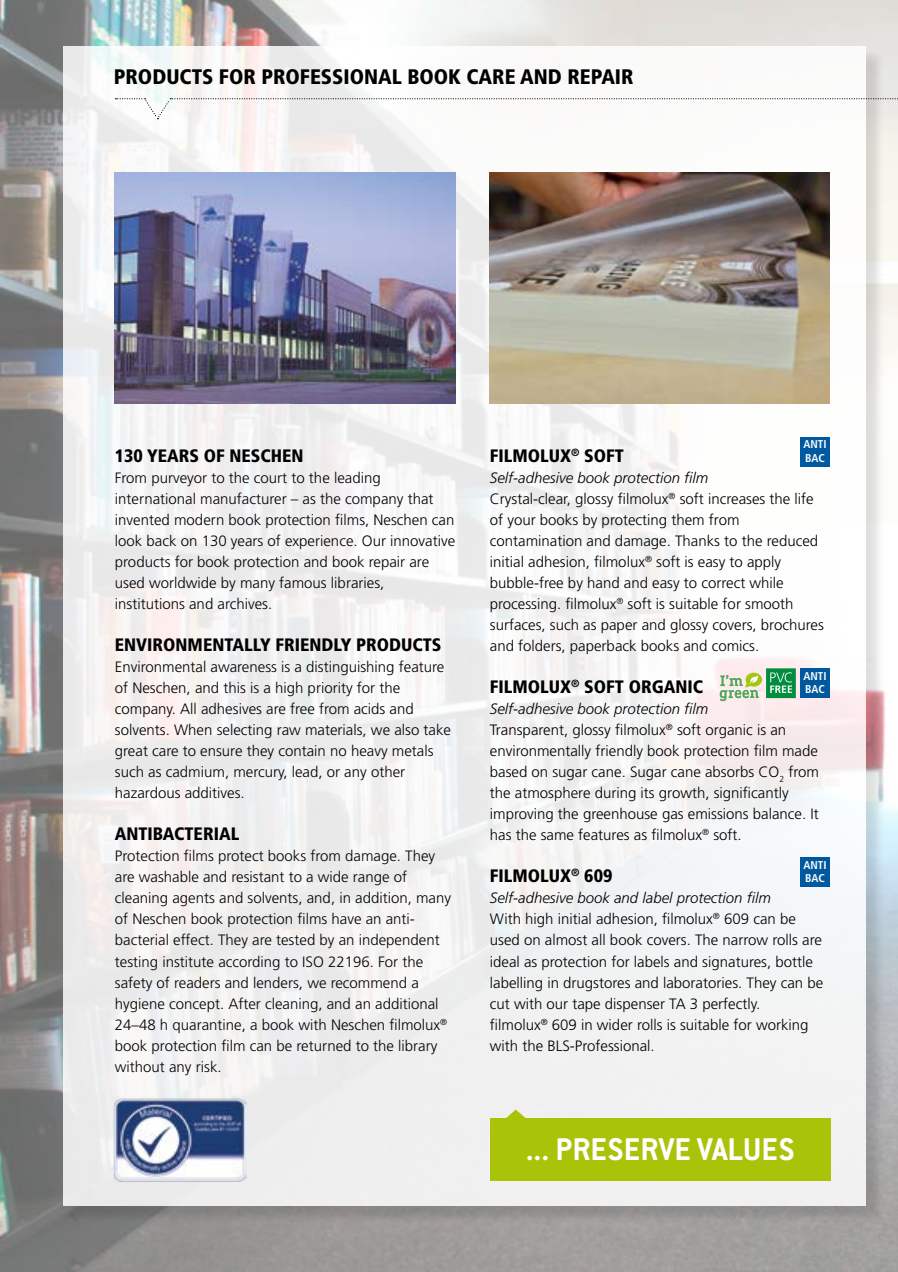
<style>
.page{position:relative;width:898px;height:1272px;background:#fff}
.page>*{position:absolute;margin:0;border:0;box-sizing:border-box;transform-origin:0 0}
.t1{font:700 34.5px "Conduit ITC Std";color:#fff}
.t2{font:900 condensed 21px "Frutiger LT Std";color:#000}
.t3{font:900 condensed 18px "Frutiger LT Std";color:#020204}
.t4{font:900 condensed 18px "Frutiger LT Std";color:#000}
.t5{font:300 15px/21px "Frutiger LT Std";color:#000}
.t6{font:300 15px/21px "Frutiger LT Std";color:#020204}
.t7{font:300 15px/21px "Frutiger LT Std";color:#050304}
.t8{font:700 condensed 11.25px/13.5px "Frutiger LT Std";color:#fff}
.s1{font-style:italic}
</style>
<div class="page">
<img style="left:0;top:0;width:897px;height:1271px">
<div style="left:66px;top:49px;width:818px;height:1174px;background:#000;opacity:.15"></div>
<div style="left:64px;top:46px;width:801px;height:1159px;background:#f3f3f3"></div>
<img style="left:489px;top:172px;width:340px;height:231px">
<svg style="left:115px;top:98px;width:783px;height:21px"></svg>
<img style="left:115px;top:172px;width:340px;height:231px">
<svg style="left:507px;top:1109px;width:18px;height:8px"></svg>
<div style="left:489px;top:1117px;width:341px;height:63px;background:#a9c308"></div>
<img style="left:113px;top:1096px;width:133px;height:86px">
<div style="left:799px;top:436px;width:30px;height:30px;background:#00599f"></div>
<div style="left:799px;top:857px;width:30px;height:30px;background:#00599f"></div>
<div style="left:799px;top:668px;width:30px;height:30px;background:#00599f"></div>
<svg style="left:719px;top:668px;width:76px;height:33px"></svg>
<h2 class="t2" style="left:114px;top:64px;width:521px">PRODUCTS FOR PROFESSIONAL BOOK CARE AND REPAIR</h2>
<p class="t3" style="left:115px;top:445px;width:190px">130 YEARS OF NESCHEN</p>
<p class="t6" style="left:115px;top:468px;width:342px">From purveyor to the court to the leading international manufacturer – as the company that invented modern book protection films, Neschen can look back on 130 years of experience. Our innovative products for book protection and book repair are used worldwide by many famous libraries, institutions and archives.</p>
<p class="t3" style="left:115px;top:634px;width:328px">ENVIRONMENTALLY FRIENDLY PRODUCTS</p>
<p class="t6" style="left:115px;top:657px;width:337px">Environmental awareness is a distinguishing feature of Neschen, and this is a high priority for the company. All adhesives are free from acids and solvents. When selecting raw materials, we also take great care to ensure they contain no heavy metals such as cadmium, mercury, lead, or any other hazardous additives.</p>
<p class="t3" style="left:115px;top:823px;width:126px">ANTIBACTERIAL</p>
<p class="t7" style="left:115px;top:846px;width:337px">Protection films protect books from damage. They are washable and resistant to a wide range of cleaning agents and solvents, and, in addition, many of Neschen book protection films have an anti&shy;bacterial effect. They are tested by an independent testing institute according to ISO 22196. For the safety of readers and lenders, we recommend a hygiene concept. After cleaning, and an additional 24–48 h quarantine, a book with Neschen filmolux<sup>® </sup>book protection film can be returned to the library without any risk.</p>
<p class="t8" style="left:803px;top:437px;width:25px">ANTI<br>BAC</p>
<p class="t4" style="left:489px;top:445px;width:136px">FILMOLUX<sup>®</sup> SOFT</p>
<p class="t5" style="left:489px;top:468px;width:335px"><span class="s1">Self-adhesive book protection film<br></span>Crystal-clear, glossy filmolux<sup>®</sup> soft increases the life of your books by protecting them from contamination and damage. Thanks to the reduced initial adhesion, filmolux<sup>®</sup> soft is easy to apply bubble-free by hand and easy to correct while processing. filmolux<sup>®</sup> soft is suitable for smooth surfaces, such as paper and glossy covers, brochures and folders, paperback books and comics.</p>
<p class="t4" style="left:489px;top:676px;width:215px">FILMOLUX<sup>®</sup> SOFT ORGANIC</p>
<p class="t5" style="left:489px;top:699px;width:330px"><span class="s1">Self-adhesive book protection film<br></span>Transparent, glossy filmolux<sup>®</sup> soft organic is an environmentally friendly book protection film made based on sugar cane. Sugar cane absorbs CO<sub>2</sub> from the atmosphere during its growth, significantly improving the greenhouse gas emissions balance. It has the same features as filmolux<sup>®</sup> soft.</p>
<p class="t4" style="left:489px;top:865px;width:124px">FILMOLUX<sup>®</sup> 609</p>
<p class="t5" style="left:489px;top:888px;width:335px"><span class="s1">Self-adhesive book and label protection film<br></span>With high initial adhesion, filmolux<sup>®</sup> 609 can be used on almost all book covers. The narrow rolls are ideal as protection for labels and signatures, bottle labelling in drugstores and laboratories. They can be cut with our tape dispenser TA 3 perfectly.<br>filmolux<sup>®</sup> 609 in wider rolls is suitable for working with the BLS-Professional.</p>
<p class="t8" style="left:803px;top:669px;width:25px">ANTI<br>BAC</p>
<p class="t8" style="left:803px;top:858px;width:25px">ANTI<br>BAC</p>
<h1 class="t1" style="left:525px;top:1128px;width:270px">... PRESERVE VALUES</h1>
</div>
